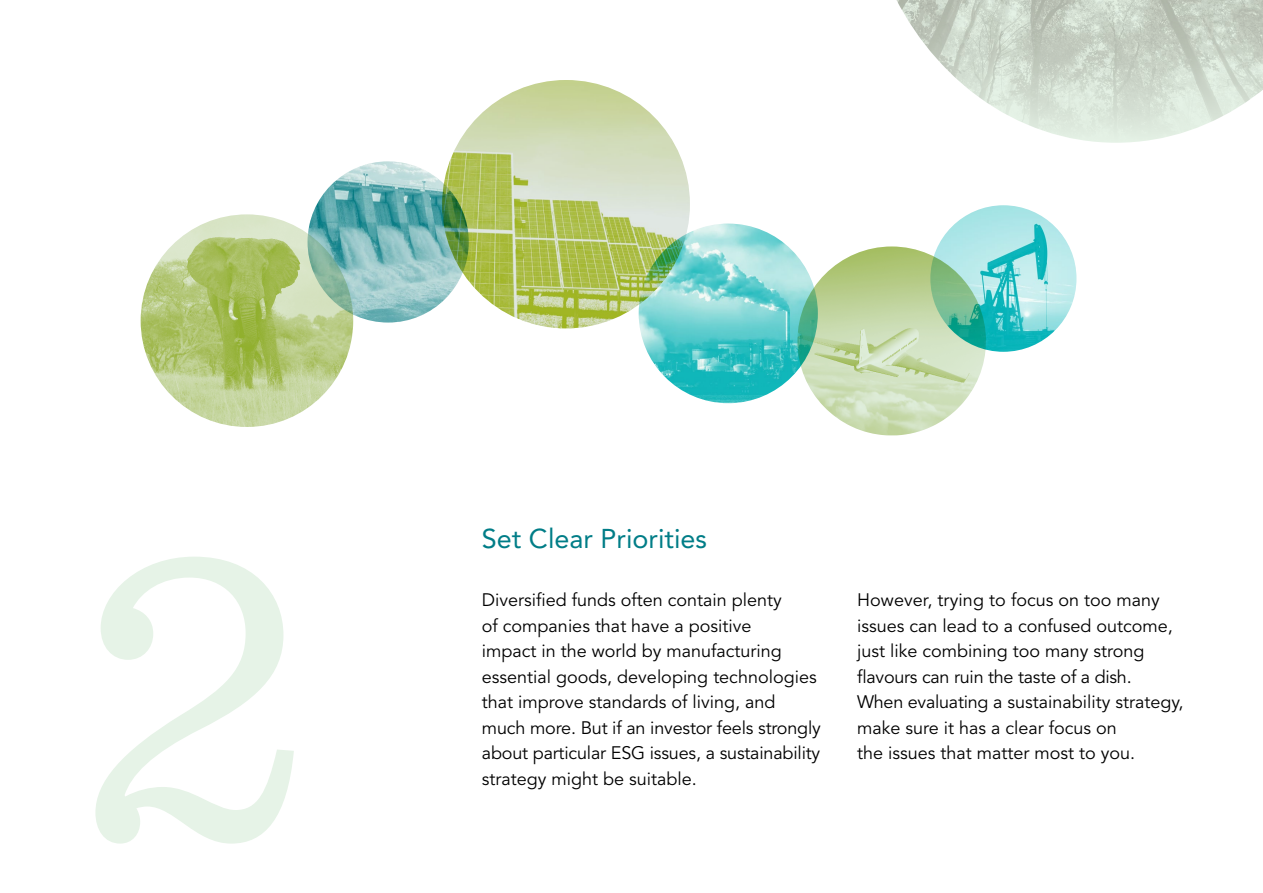
<style>
.page{position:relative;width:1263px;height:893px;background:#fff}
.page>*{position:absolute;margin:0;border:0;box-sizing:border-box;transform-origin:0 0}
.t1{font:435.3px "Sentinel";color:#e6f3e7}
.t2{font:27px "Avenir LT Std";color:#007d87}
.t3{font:18px/25.5px "Avenir LT Std";color:#000}
</style>
<div class="page">
<img style="left:896px;top:0;width:367px;height:143px">
<img style="left:442px;top:80px;width:248px;height:248px;border-radius:124px">
<img style="left:639px;top:224px;width:179px;height:179px;border-radius:90px">
<img style="left:308px;top:161px;width:161px;height:162px;border-radius:81px">
<img style="left:141px;top:214px;width:212px;height:213px;border-radius:106px">
<img style="left:797px;top:246px;width:189px;height:189px;border-radius:93px">
<img style="left:930px;top:205px;width:146px;height:147px;border-radius:73px">
<h1 class="t1" style="left:74px;top:364px;width:239px">2</h1>
<h2 class="t2" style="left:482px;top:523px;width:227px">Set Clear Priorities</h2>
<p class="t3" style="left:482px;top:588px;width:340px">Diversified funds often contain plenty<br>of companies that have a positive<br>impact in the world by manufacturing essential goods, developing technologies that improve standards of living, and much more. But if an investor feels strongly about particular ESG issues, a sustainability strategy might be suitable.</p>
<p class="t3" style="left:857px;top:588px;width:328px">However, trying to focus on too many issues can lead to a confused outcome, just like combining too many strong flavours can ruin the taste of a dish.<br>When evaluating a sustainability strategy, make sure it has a clear focus on</p>
<p class="t3" style="left:857px;top:741px;width:279px">the issues that matter most to you.</p>
</div>
